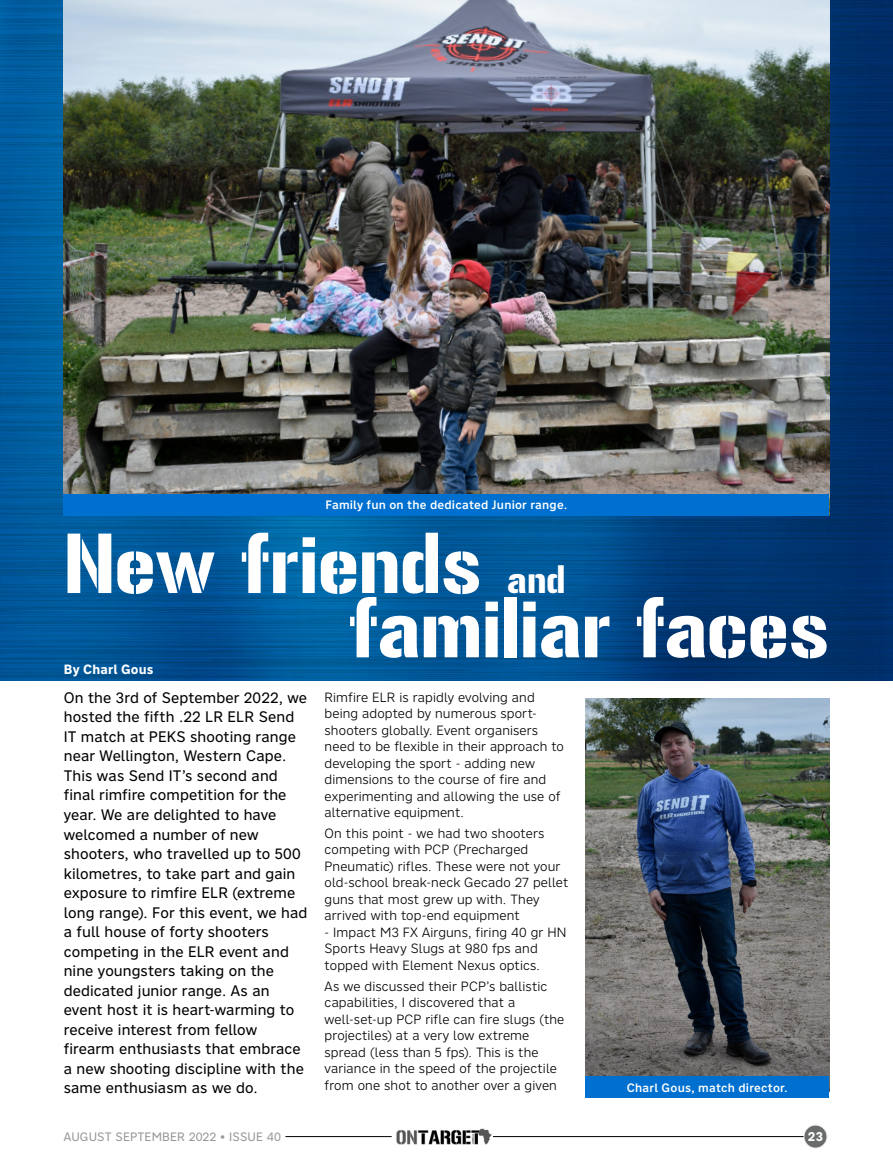
<style>
.page{position:relative;width:893px;height:1170px;background:#fff}
.page>*{position:absolute;margin:0;border:0;box-sizing:border-box;transform-origin:0 0}
.t1{font:75px/64.2px "Gunplay";letter-spacing:-.01em;color:#fff}
.t2{font:15px/19.5px "Nort";letter-spacing:.005em;color:#000}
.t3{font:300 13.2px/16.5px "Nort";letter-spacing:.01em;color:#000}
.t4{font:700 13.2px "Nort";letter-spacing:.015em;color:#fff}
.t5{font:700 12.75px "Nort";color:#fff}
.t6{font:500 12px "Nort";letter-spacing:.015em;color:#fff}
.t7{font:12px "Nort";letter-spacing:.01em;color:#969798}
.s1{font-size:34.5px}
</style>
<div class="page">
<img style="left:0;top:0;width:893px;height:680px">
<img style="left:64px;top:0;width:765px;height:494px">
<img style="left:585px;top:698px;width:244px;height:378px">
<div style="left:64px;top:494px;width:765px;height:21px;background:#0070d0"></div>
<div style="left:585px;top:1076px;width:244px;height:21px;background:#0070d0"></div>
<hr style="left:493px;top:1136px;width:317px;height:1px;background:#000">
<div style="left:804px;top:1124px;width:23px;height:23px;background:#6a6c6c;border-radius:50%"></div>
<div style="left:804px;top:1124px;width:23px;height:24px;border:1px solid #e9eaea;border-radius:50%"></div>
<hr style="left:285px;top:1136px;width:107px;height:1px;background:#000">
<img style="left:396px;top:1128px;width:96px;height:15px">
<p class="t6" style="left:326px;top:497px;width:243px">Family fun on the dedicated Junior range.</p>
<h1 class="t1" style="left:349px;top:533px;width:481px;text-indent:-286px">New friends <span class="s1">and </span>familiar faces</h1>
<p class="t4" style="left:64px;top:660px;width:91px">By Charl Gous</p>
<p class="t2" style="left:64px;top:687px;width:245px">On the 3rd of September 2022, we hosted the fifth .22 LR ELR Send<br>IT match at PEKS shooting range near Wellington, Western Cape.<br>This was Send IT’s second and final rimfire competition for the year. We are delighted to have welcomed a number of new shooters, who travelled up to 500 kilometres, to take part and gain exposure to rimfire ELR (extreme long range). For this event, we had a full house of forty shooters competing in the ELR event and nine youngsters taking on the dedicated junior range. As an event host it is heart-warming to receive interest from fellow firearm enthusiasts that embrace a new shooting discipline with the same enthusiasm as we do.</p>
<p class="t3" style="left:325px;top:688px;width:241px">Rimfire ELR is rapidly evolving and being adopted by numerous sport&shy;shooters globally. Event organisers need to be flexible in their approach to developing the sport - adding new dimensions to the course of fire and experimenting and allowing the use of alternative equipment.</p>
<p class="t3" style="left:325px;top:824px;width:245px">On this point - we had two shooters competing with PCP (Precharged Pneumatic) rifles. These were not your old-school break-neck Gecado 27 pellet guns that most grew up with. They arrived with top-end equipment</p>
<p class="t3" style="left:325px;top:923px;width:243px">- Impact M3 FX Airguns, firing 40 gr HN<br>Sports Heavy Slugs at 980 fps and topped with Element Nexus optics.</p>
<p class="t3" style="left:325px;top:977px;width:241px">As we discussed their PCP’s ballistic capabilities, I discovered that a well-set-up PCP rifle can fire slugs (the projectiles) at a very low extreme spread (less than 5 fps). This is the variance in the speed of the projectile from one shot to another over a given</p>
<p class="t6" style="left:627px;top:1079px;width:163px">Charl Gous, match director.</p>
<p class="t7" style="left:64px;top:1128px;width:219px">AUGUST SEPTEMBER 2022 • ISSUE 40</p>
<p class="t5" style="left:808px;top:1127px;width:17px">23</p>
</div>
